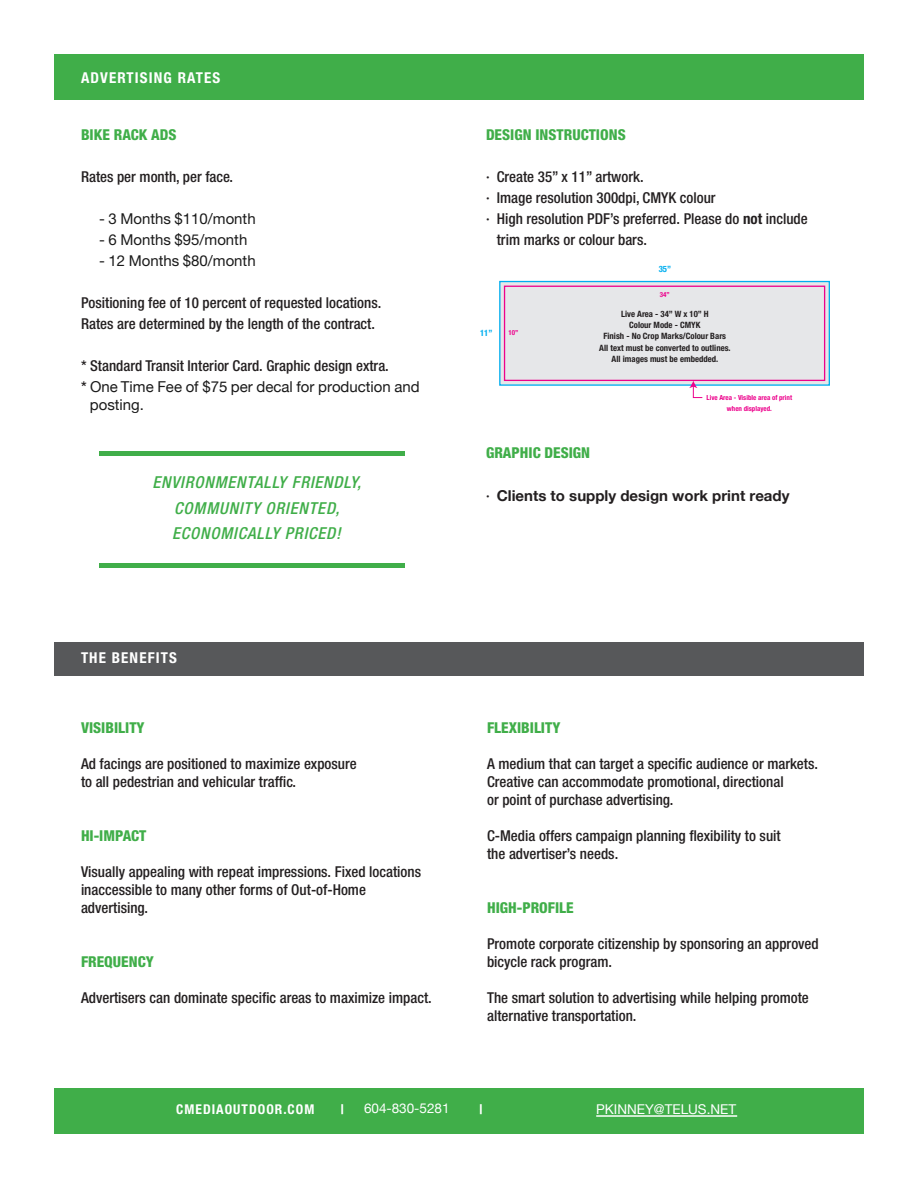
<style>
.page{position:relative;width:918px;height:1188px;background:#fff}
.page>*{position:absolute;margin:0;border:0;box-sizing:border-box;transform-origin:0 0}
.t1{font:italic 500 condensed 16.5px/25.5px "Helvetica Neue";letter-spacing:.05em;color:#40ae49;text-align:center}
.t2{font:500 condensed 15px/18px "Helvetica Neue";color:#231f20}
.t3{font:800 condensed 15px "Helvetica Neue";color:#40ae49}
.t4{font:15px "Helvetica Neue";color:#1a1a1a}
.t5{font:700 15px "Helvetica Neue";color:#231f20}
.t6{font:700 condensed 15px "Helvetica Neue";letter-spacing:.075em;color:#fff}
.t7{font:13.5px "Helvetica Neue";color:#fff}
.t8{font:700 condensed 13.5px "Helvetica Neue";letter-spacing:.075em;color:#fff}
.t9{font:700 condensed 8.7px/11.4px "Helvetica Neue";color:#231f20;text-align:center}
.t10{font:700 condensed 8.7px "Helvetica Neue";color:#00aeef}
.t11{font:700 condensed 6.9px/11.4px "Helvetica Neue";color:#ed028c;text-align:center}
.s1{font-weight:400;font-stretch:normal;color:#1a1a1a}
.s2{font-family:"Helvetica";font-weight:400;font-stretch:normal;color:#1a1a1a}
.s3{font-weight:700}
.s4{font-weight:500;font-stretch:condensed}
</style>
<div class="page">
<div style="left:54px;top:643px;width:810px;height:33px;background:#57585a"></div>
<div style="left:54px;top:54px;width:810px;height:45px;background:#40ae49"></div>
<div style="left:54px;top:1089px;width:810px;height:45px;background:#40ae49"></div>
<div style="left:500px;top:282px;width:329px;height:103px;background:#e6e7e9"></div>
<div style="left:499px;top:281px;width:331px;height:105px;border:1px solid #00aeef"></div>
<div style="left:504px;top:286px;width:321px;height:95px;border:1px solid #ed028c"></div>
<svg style="left:689px;top:381px;width:14px;height:17px"></svg>
<div style="left:99px;top:451px;width:306px;height:5px;background:#40ae49"></div>
<hr style="left:99px;top:564px;width:306px;height:4px;background:#40ae49">
<hr style="left:596px;top:1115px;width:141px;height:2px;background:#fff">
<p class="t6" style="left:81px;top:69px;width:141px">ADVERTISING RATES</p>
<p class="t3" style="left:81px;top:125px;width:97px">BIKE RACK ADS</p>
<p class="t2" style="left:81px;top:167px;width:154px">Rates per month, per face.</p>
<p class="t4" style="left:99px;top:209px;width:158px">- 3 Months $110/month</p>
<p class="t4" style="left:99px;top:251px;width:158px">- 12 Months $80/month</p>
<p class="t4" style="left:99px;top:230px;width:150px">- 6 Months $95/month</p>
<p class="t2" style="left:81px;top:292px;width:302px;line-height:21px">Positioning fee of 10 percent of requested locations.<br>Rates are determined by the length of the contract.</p>
<p class="t2" style="left:81px;top:355px;width:340px;line-height:21px">* Standard Transit Interior Card. Graphic design extra.<br>* <span class="s1">One Time Fee of $7</span><span class="s2">5</span> <span class="s1">per decal for production and</span></p>
<p class="t4" style="left:90px;top:395px;width:56px">posting.</p>
<p class="t1" style="left:153px;top:469px;width:210px">ENVIRONMENTALLY FRIENDLY,<br>COMMUNITY ORIENTED,<br>ECONOMICALLY PRICED!</p>
<p class="t6" style="left:81px;top:649px;width:97px">THE BENEFITS</p>
<p class="t3" style="left:81px;top:718px;width:65px">VISIBILITY</p>
<p class="t2" style="left:81px;top:755px;width:277px">Ad facings are positioned to maximize exposure to all pedestrian and vehicular traffic.</p>
<p class="t3" style="left:81px;top:826px;width:67px">HI-IMPACT</p>
<p class="t2" style="left:81px;top:863px;width:342px">Visually appealing with repeat impressions. Fixed locations inaccessible to many other forms of Out-of-Home advertising.</p>
<p class="t3" style="left:81px;top:952px;width:74px">FREQUENCY</p>
<p class="t2" style="left:81px;top:989px;width:352px">Advertisers can dominate specific areas to maximize impact.</p>
<p class="t3" style="left:486px;top:125px;width:141px">DESIGN INSTRUCTIONS</p>
<p class="t2" style="left:486px;top:167px;width:159px">· Create 35” x 11” artwork.</p>
<p class="t2" style="left:486px;top:188px;width:231px">· Image resolution 300dpi, CMYK colour</p>
<p class="t2" style="left:486px;top:209px;width:323px">· High resolution PDF’s preferred. Please do <span class="s3">not</span> include</p>
<p class="t2" style="left:497px;top:230px;width:152px">trim marks or colour bars.</p>
<p class="t10" style="left:480px;top:327px;width:14px">11”</p>
<p class="t11" style="left:509px;top:327px;width:11px">10”</p>
<p class="t10" style="left:659px;top:264px;width:14px">35”</p>
<p class="t9" style="left:599px;top:308px;width:133px">Live Area - 34” W x 10” H<br>Colour Mode - CMYK<br>Finish - No Crop Marks/Colour Bars<br>All text must be converted to outlines.<br>All images must be embedded.</p>
<p class="t11" style="left:707px;top:392px;width:87px">Live Area - Visible area of print when displayed.</p>
<p class="t11" style="left:660px;top:289px;width:11px">34”</p>
<p class="t3" style="left:486px;top:444px;width:106px">GRAPHIC DESIGN</p>
<p class="t5" style="left:486px;top:484px;width:305px"><span class="s4">·</span> Clients to supply design work print ready</p>
<p class="t3" style="left:487px;top:718px;width:75px">FLEXIBILITY</p>
<p class="t2" style="left:487px;top:755px;width:333px">A medium that can target a specific audience or markets.<br>Creative can accommodate promotional, directional<br>or point of purchase advertising.</p>
<p class="t2" style="left:487px;top:827px;width:295px">C-Media offers campaign planning flexibility to suit the advertiser’s needs.</p>
<p class="t3" style="left:487px;top:898px;width:88px">HIGH-PROFILE</p>
<p class="t2" style="left:487px;top:935px;width:333px">Promote corporate citizenship by sponsoring an approved bicycle rack program.</p>
<p class="t2" style="left:487px;top:989px;width:323px">The smart solution to advertising while helping promote alternative transportation.</p>
<p class="t7" style="left:364px;top:1100px;width:87px">604-830-5281</p>
<p class="t7" style="left:596px;top:1101px;width:142px">PKINNEY@TELUS.NET</p>
<p class="t8" style="left:176px;top:1101px;width:140px">CMEDIAOUTDOOR.COM</p>
<p class="t8" style="left:341px;top:1101px;width:4px">|</p>
<p class="t8" style="left:479px;top:1101px;width:4px">|</p>
</div>
